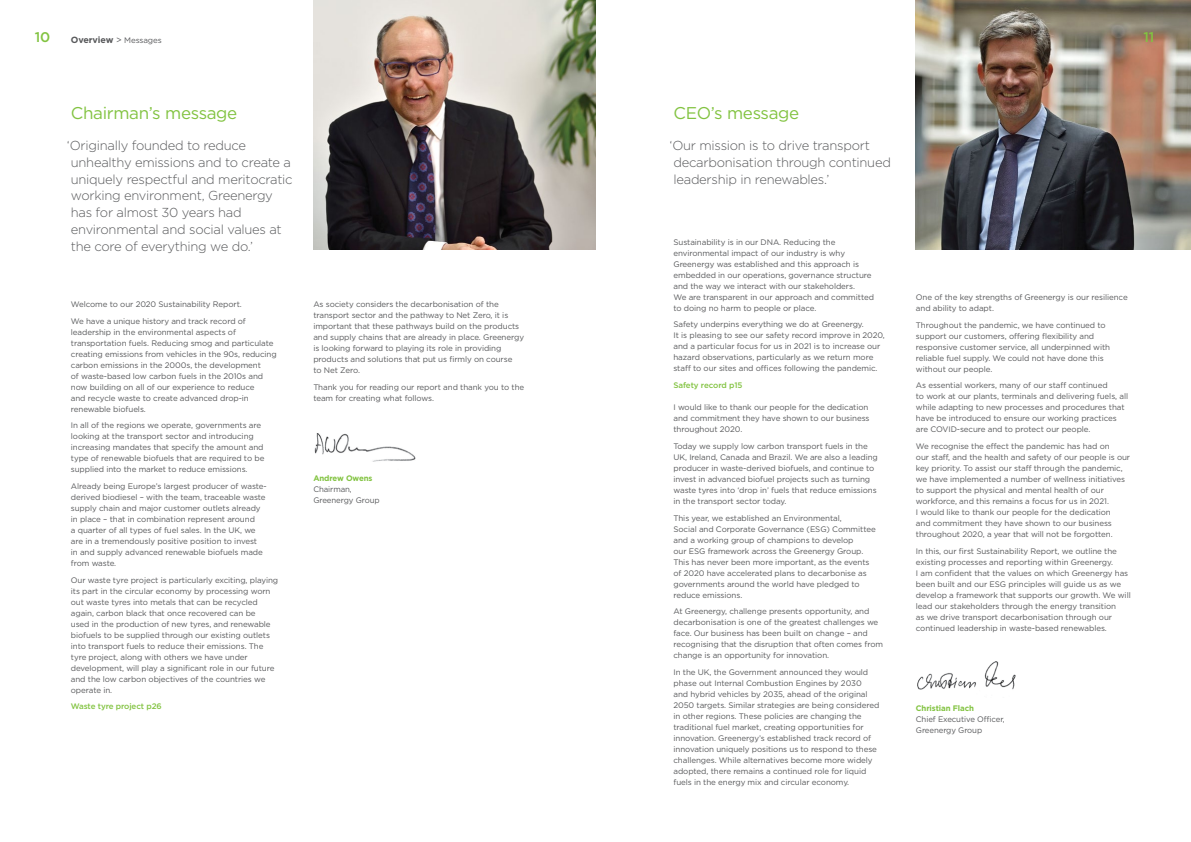
<style>
.page{position:relative;width:1191px;height:842px;background:#fff}
.page>*{position:absolute;margin:0;border:0;box-sizing:border-box;transform-origin:0 0}
.t1{font:17px "Gotham";letter-spacing:-.02em;color:#82c341}
.t2{font:500 14px "Gotham";color:#82c341}
.t3{font:300 13px/16.7px "Gotham";letter-spacing:-.02em;color:#58595b}
.t4{font:700 9px "Gotham";letter-spacing:-.01em;color:#58595b}
.t5{font:8px/11px "Gotham";letter-spacing:-.01em;color:#58595b}
.t6{font:500 8px "Gotham";letter-spacing:-.01em;color:#82c341}
.t7{font:700 8px "Gotham";letter-spacing:-.01em;color:#82c341}
.s1{font-weight:400}
.s2{font-weight:400;font-size:8px}
</style>
<div class="page">
<img style="left:313px;top:0;width:282px;height:249px">
<img style="left:916px;top:0;width:275px;height:249px">
<img style="left:917px;top:661px;width:99px;height:29px">
<img style="left:314px;top:433px;width:102px;height:29px">
<h2 class="t2" style="left:35px;top:28px;width:17px">10</h2>
<p class="t4" style="left:71px;top:33px;width:92px">Overview <span class="s1">&gt;</span> <span class="s2">Messages</span></p>
<h2 class="t2" style="left:1143px;top:28px;width:13px">11</h2>
<h1 class="t1" style="left:71px;top:102px;width:168px">Chairman’s message</h1>
<h3 class="t3" style="left:71px;top:137px;width:223px;text-indent:-4px">‘Originally founded to reduce unhealthy emissions and to create a uniquely respectful and meritocratic working environment, Greenergy has for almost 30 years had environmental and social values at the core of everything we do.’</h3>
<p class="t5" style="left:71px;top:295px;width:176px;line-height:16.7px">Welcome to our 2020 Sustainability Report.<br>We have a unique history and track record of</p>
<p class="t5" style="left:71px;top:326px;width:207px">leadership in the environmental aspects of transportation fuels. Reducing smog and particulate creating emissions from vehicles in the 90s, reducing carbon emissions in the 2000s, the development<br>of waste-based low carbon fuels in the 2010s and now building on all of our experience to reduce<br>and recycle waste to create advanced drop-in renewable biofuels.</p>
<p class="t5" style="left:71px;top:420px;width:195px">In all of the regions we operate, governments are looking at the transport sector and introducing increasing mandates that specify the amount and type of renewable biofuels that are required to be supplied into the market to reduce emissions.</p>
<p class="t5" style="left:71px;top:480px;width:197px">Already being Europe’s largest producer of waste&shy;derived biodiesel – with the team, traceable waste supply chain and major customer outlets already in place – that in combination represent around<br>a quarter of all types of fuel sales. In the UK, we are in a tremendously positive position to invest<br>in and supply advanced renewable biofuels made from waste.</p>
<p class="t5" style="left:71px;top:574px;width:209px">Our waste tyre project is particularly exciting, playing its part in the circular economy by processing worn out waste tyres into metals that can be recycled again, carbon black that once recovered can be<br>used in the production of new tyres, and renewable biofuels to be supplied through our existing outlets into transport fuels to reduce their emissions. The tyre project, along with others we have under development, will play a significant role in our future and the low carbon objectives of the countries we operate in.</p>
<p class="t6" style="left:71px;top:701px;width:92px">Waste tyre project p26</p>
<p class="t5" style="left:313px;top:298px;width:212px">As society considers the decarbonisation of the transport sector and the pathway to Net Zero, it is important that these pathways build on the products and supply chains that are already in place. Greenergy is looking forward to playing its role in providing products and solutions that put us firmly on course<br>to Net Zero.</p>
<p class="t5" style="left:313px;top:381px;width:212px">Thank you for reading our report and thank you to the team for creating what follows.</p>
<p class="t7" style="left:313px;top:473px;width:61px">Andrew Owens</p>
<p class="t5" style="left:313px;top:483px;width:68px">Chairman,<br>Greenergy Group</p>
<h1 class="t1" style="left:673px;top:102px;width:127px">CEO’s message</h1>
<h3 class="t3" style="left:673px;top:137px;width:219px;text-indent:-4px">‘Our mission is to drive transport decarbonisation through continued leadership in renewables.’</h3>
<p class="t5" style="left:673px;top:236px;width:202px">Sustainability is in our DNA. Reducing the environmental impact of our industry is why Greenergy was established and this approach is embedded in our operations, governance structure and the way we interact with our stakeholders.<br>We are transparent in our approach and committed to doing no harm to people or place.</p>
<p class="t5" style="left:673px;top:319px;width:213px">Safety underpins everything we do at Greenergy.<br>It is pleasing to see our safety record improve in 2020, and a particular focus for us in 2021 is to increase our hazard observations, particularly as we return more staff to our sites and offices following the pandemic.</p>
<p class="t6" style="left:673px;top:380px;width:70px">Safety record p15</p>
<p class="t5" style="left:673px;top:402px;width:197px">I would like to thank our people for the dedication and commitment they have shown to our business throughout 2020.</p>
<p class="t5" style="left:673px;top:440px;width:206px">Today we supply low carbon transport fuels in the UK, Ireland, Canada and Brazil. We are also a leading producer in waste-derived biofuels, and continue to invest in advanced biofuel projects such as turning waste tyres into ‘drop in’ fuels that reduce emissions in the transport sector today.</p>
<p class="t5" style="left:673px;top:512px;width:204px">This year, we established an Environmental,<br>Social and Corporate Governance (ESG) Committee and a working group of champions to develop<br>our ESG framework across the Greenergy Group.<br>This has never been more important, as the events of 2020 have accelerated plans to decarbonise as governments around the world have pledged to reduce emissions.</p>
<p class="t5" style="left:673px;top:606px;width:211px">At Greenergy, challenge presents opportunity, and decarbonisation is one of the greatest challenges we face. Our business has been built on change – and recognising that the disruption that often comes from change is an opportunity for innovation.</p>
<p class="t5" style="left:673px;top:666px;width:207px">In the UK, the Government announced they would phase out Internal Combustion Engines by 2030<br>and hybrid vehicles by 2035, ahead of the original 2050 targets. Similar strategies are being considered in other regions. These policies are changing the traditional fuel market, creating opportunities for innovation. Greenergy’s established track record of innovation uniquely positions us to respond to these challenges. While alternatives become more widely adopted, there remains a continued role for liquid fuels in the energy mix and circular economy.</p>
<p class="t5" style="left:916px;top:291px;width:213px">One of the key strengths of Greenergy is our resilience and ability to adapt.</p>
<p class="t5" style="left:916px;top:319px;width:196px">Throughout the pandemic, we have continued to support our customers, offering flexibility and responsive customer service, all underpinned with reliable fuel supply. We could not have done this without our people.</p>
<p class="t5" style="left:916px;top:380px;width:214px">As essential workers, many of our staff continued<br>to work at our plants, terminals and delivering fuels, all while adapting to new processes and procedures that have be introduced to ensure our working practices are COVID-secure and to protect our people.</p>
<p class="t5" style="left:916px;top:440px;width:216px">We recognise the effect the pandemic has had on<br>our staff, and the health and safety of our people is our key priority. To assist our staff through the pandemic, we have implemented a number of wellness initiatives to support the physical and mental health of our workforce, and this remains a focus for us in 2021.<br>I would like to thank our people for the dedication<br>and commitment they have shown to our business throughout 2020, a year that will not be forgotten.</p>
<p class="t5" style="left:916px;top:545px;width:216px">In this, our first Sustainability Report, we outline the existing processes and reporting within Greenergy.<br>I am confident that the values on which Greenergy has been built and our ESG principles will guide us as we develop a framework that supports our growth. We will lead our stakeholders through the energy transition<br>as we drive transport decarbonisation through our continued leadership in waste-based renewables.</p>
<p class="t7" style="left:916px;top:703px;width:60px">Christian Flach</p>
<p class="t5" style="left:916px;top:713px;width:90px">Chief Executive Officer,<br>Greenergy Group</p>
</div>
